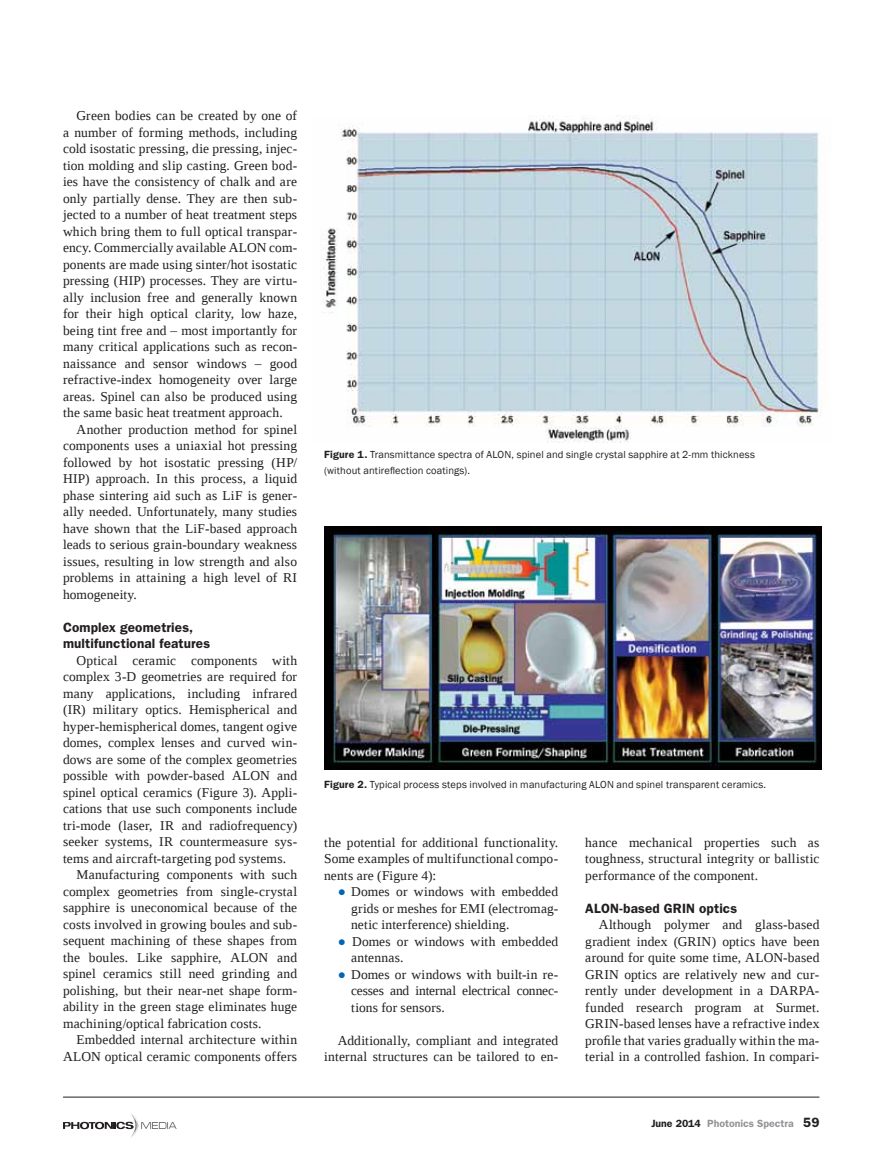
<style>
.page{position:relative;width:878px;height:1168px;background:#fff}
.page>*{position:absolute;margin:0;border:0;box-sizing:border-box;transform-origin:0 0}
.t1{font:13.5px/16.5px "Liberation Serif";letter-spacing:.01em;color:#231f20;text-align:justify}
.t2{font:600 13.5px/16.5px "ITC Franklin Gothic Std";letter-spacing:.01em;color:#231f20}
.t3{font:10.5px/16.5px "Franklin Gothic";letter-spacing:.015em;color:#231f20}
.t4{font:600 10.5px "ITC Franklin Gothic Std";color:#939598}
.s1{font-family:"ITC Franklin Gothic Std";font-weight:600}
.s2{color:#0066b3}
.s3{color:#231f20}
.s4{font-size:13.5px;color:#231f20}
</style>
<div class="page">
<svg style="left:63px;top:1114px;width:114px;height:23px"></svg>
<hr style="left:63px;top:1096px;width:756px;height:1px;background:#231f20">
<img style="left:322px;top:116px;width:499px;height:326px">
<img style="left:324px;top:526px;width:497px;height:243px">
<p class="t1" style="left:63px;top:108px;width:235px;text-indent:14px">Green bodies can be created by one of a number of forming methods, including cold isostatic pressing, die pressing, injec&shy;tion molding and slip casting. Green bod&shy;ies have the consistency of chalk and are only partially dense. They are then sub&shy;jected to a number of heat treatment steps which bring them to full optical transpar&shy;ency. Commercially available ALON com&shy;ponents are made using sinter/hot isostatic pressing (HIP) processes. They are virtu&shy;ally inclusion free and generally known for their high optical clarity, low haze, being tint free and – most importantly for many critical applications such as recon&shy;naissance and sensor windows – good refractive-index homogeneity over large areas. Spinel can also be produced using the same basic heat treatment approach.</p>
<p class="t1" style="left:63px;top:421px;width:236px;text-indent:14px">Another production method for spinel components uses a uniaxial hot pressing followed by hot isostatic pressing (HP/ HIP) approach. In this process, a liquid phase sintering aid such as LiF is gener&shy;ally needed. Unfortunately, many studies have shown that the LiF-based approach leads to serious grain-boundary weakness issues, resulting in low strength and also problems in attaining a high level of RI homogeneity.</p>
<p class="t2" style="left:63px;top:619px;width:149px">Complex geometries, multifunctional features</p>
<p class="t1" style="left:76px;top:652px;width:222px">Optical ceramic components with</p>
<p class="t1" style="left:63px;top:668px;width:235px">complex 3-D geometries are required for</p>
<p class="t1" style="left:63px;top:685px;width:235px">many applications, including infrared</p>
<p class="t1" style="left:63px;top:701px;width:235px">(IR) military optics. Hemispherical and</p>
<p class="t1" style="left:63px;top:718px;width:235px">hyper-hemispherical domes, tangent ogive</p>
<p class="t1" style="left:63px;top:734px;width:235px">domes, complex lenses and curved win-</p>
<p class="t1" style="left:63px;top:751px;width:235px">dows are some of the complex geometries</p>
<p class="t1" style="left:63px;top:767px;width:235px">possible with powder-based ALON and</p>
<p class="t1" style="left:63px;top:784px;width:235px">spinel optical ceramics (Figure 3). Appli-</p>
<p class="t1" style="left:63px;top:800px;width:236px">cations that use such components include</p>
<p class="t1" style="left:63px;top:817px;width:236px">tri-mode (laser, IR and radiofrequency)</p>
<p class="t1" style="left:63px;top:833px;width:235px">seeker systems, IR countermeasure sys-</p>
<p class="t1" style="left:63px;top:850px;width:224px">tems and aircraft-targeting pod systems.</p>
<p class="t1" style="left:76px;top:866px;width:222px">Manufacturing components with such</p>
<p class="t1" style="left:63px;top:883px;width:235px">complex geometries from single-crystal</p>
<p class="t1" style="left:63px;top:899px;width:235px">sapphire is uneconomical because of the</p>
<p class="t1" style="left:63px;top:916px;width:235px">costs involved in growing boules and sub-</p>
<p class="t1" style="left:63px;top:932px;width:235px">sequent machining of these shapes from</p>
<p class="t1" style="left:63px;top:949px;width:235px">the boules. Like sapphire, ALON and</p>
<p class="t1" style="left:63px;top:965px;width:236px">spinel ceramics still need grinding and</p>
<p class="t1" style="left:63px;top:982px;width:235px">polishing, but their near-net shape form-</p>
<p class="t1" style="left:63px;top:998px;width:235px">ability in the green stage eliminates huge</p>
<p class="t1" style="left:63px;top:1015px;width:200px">machining/optical fabrication costs.</p>
<p class="t1" style="left:76px;top:1031px;width:222px">Embedded internal architecture within</p>
<p class="t1" style="left:63px;top:1048px;width:235px">ALON optical ceramic components offers</p>
<p class="t3" style="left:324px;top:446px;width:432px"><span class="s1">Figure 1.</span> Transmittance spectra of ALON, spinel and single crystal sapphire at 2-mm thickness (without antireflection coatings).</p>
<p class="t3" style="left:324px;top:776px;width:443px"><span class="s1">Figure 2.</span> Typical process steps involved in manufacturing ALON and spinel transparent ceramics.</p>
<p class="t1" style="left:324px;top:834px;width:235px">the potential for additional functionality.<br>Some examples of multifunctional compo&shy;nents are (Figure 4):</p>
<p class="t1" style="left:351px;top:883px;width:208px;text-indent:-14px"><span class="s2">●</span> Domes or windows with embedded grids or meshes for EMI (electromag&shy;netic interference) shielding.</p>
<p class="t1" style="left:351px;top:933px;width:208px;text-indent:-14px"><span class="s2">●</span> Domes or windows with embedded antennas.</p>
<p class="t1" style="left:351px;top:966px;width:208px;text-indent:-14px"><span class="s2">●</span> Domes or windows with built-in re&shy;cesses and internal electrical connec&shy;tions for sensors.</p>
<p class="t1" style="left:324px;top:1032px;width:235px;text-align:right">Additionally, compliant and integrated internal structures can be tailored to en-</p>
<p class="t1" style="left:585px;top:834px;width:235px">hance mechanical properties such as toughness, structural integrity or ballistic performance of the component.</p>
<p class="t2" style="left:585px;top:899px;width:153px">ALON-based GRIN optics</p>
<p class="t1" style="left:585px;top:916px;width:236px;text-indent:14px">Although polymer and glass-based gradient index (GRIN) optics have been around for quite some time, ALON-based GRIN optics are relatively new and cur&shy;rently under development in a DARPA&shy;funded research program at Surmet.<br>GRIN-based lenses have a refractive index profile that varies gradually within the ma&shy;terial in a controlled fashion. In compari-</p>
<p class="t4" style="left:651px;top:1117px;width:170px"><span class="s3">June 2014</span> Photonics Spectra <span class="s4">59</span></p>
</div>
